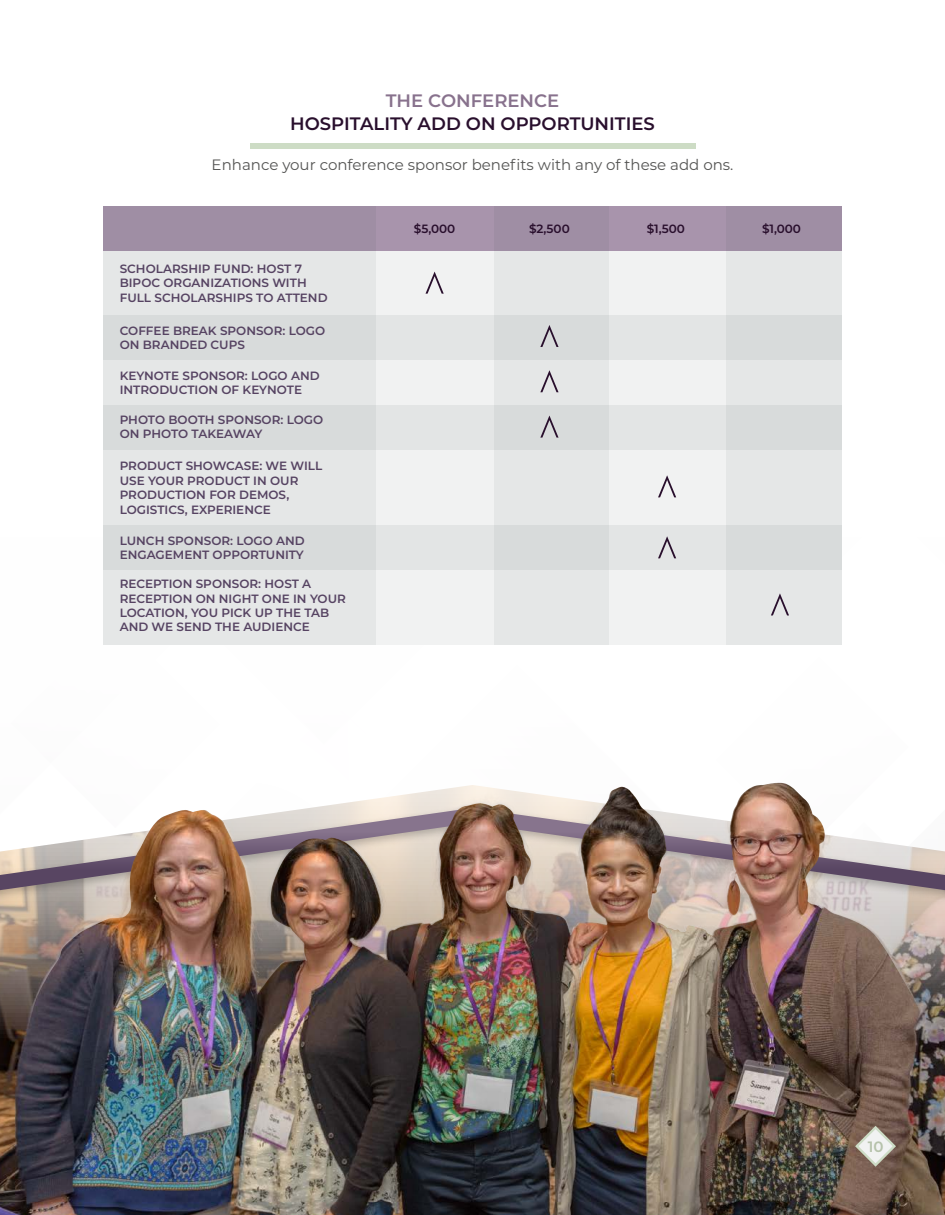
<style>
.page{position:relative;width:945px;height:1215px;background:#fff}
.page>*{position:absolute;margin:0;border:0;box-sizing:border-box;transform-origin:0 0}
.t1{font:600 18px "Montserrat";color:#290f2d}
.t2{font:600 18px "Montserrat";color:#88728d}
.t3{font:15px "Montserrat";color:#545453}
.t4{font:600 15px "Montserrat";color:#b6c2ab}
.t5{font:600 12px/14.4px "Montserrat";color:#564362}
.t6{font:600 12px "Montserrat";color:#290f2d}
</style>
<div class="page">
<img style="left:0;top:1042px;width:945px;height:173px">
<img style="left:0;top:143px;width:945px;height:899px">
<img style="left:0;top:901px;width:945px;height:6px">
<img style="left:0;top:800px;width:945px;height:101px">
<div style="left:250px;top:143px;width:445px;height:5px;background:#cddcc5"></div>
<div style="left:104px;top:206px;width:738px;height:438px;background:#f1f2f2"></div>
<div style="left:104px;top:206px;width:272px;height:438px;background:#e5e7e7"></div>
<div style="left:494px;top:206px;width:115px;height:438px;background:#e5e7e7"></div>
<div style="left:726px;top:206px;width:116px;height:438px;background:#e5e7e7"></div>
<div style="left:104px;top:206px;width:738px;height:45px;background:#9f8ea4"></div>
<div style="left:104px;top:315px;width:738px;height:45px;background:#d8dbdb"></div>
<div style="left:104px;top:405px;width:738px;height:45px;background:#d8dbdb"></div>
<div style="left:104px;top:525px;width:738px;height:45px;background:#d8dbdb"></div>
<svg style="left:426px;top:272px;width:18px;height:22px"></svg>
<svg style="left:540px;top:325px;width:19px;height:22px"></svg>
<svg style="left:540px;top:370px;width:19px;height:22px"></svg>
<svg style="left:658px;top:475px;width:18px;height:22px"></svg>
<svg style="left:771px;top:594px;width:18px;height:21px"></svg>
<svg style="left:658px;top:536px;width:18px;height:22px"></svg>
<svg style="left:540px;top:416px;width:19px;height:22px"></svg>
<img style="left:506px;top:785px;width:257px;height:152px">
<svg style="left:853px;top:1124px;width:45px;height:44px"></svg>
<h1 class="t2" style="left:386px;top:88px;width:175px">THE CONFERENCE</h1>
<h1 class="t1" style="left:290px;top:111px;width:366px">HOSPITALITY ADD ON OPPORTUNITIES</h1>
<p class="t3" style="left:212px;top:154px;width:523px">Enhance your conference sponsor benefits with any of these add ons.</p>
<p class="t5" style="left:120px;top:261px;width:209px">SCHOLARSHIP FUND: HOST 7<br>BIPOC ORGANIZATIONS WITH<br>FULL SCHOLARSHIPS TO ATTEND</p>
<p class="t5" style="left:120px;top:323px;width:207px">COFFEE BREAK SPONSOR: LOGO<br>ON BRANDED CUPS</p>
<p class="t5" style="left:120px;top:368px;width:201px">KEYNOTE SPONSOR: LOGO AND<br>INTRODUCTION OF KEYNOTE</p>
<p class="t5" style="left:120px;top:412px;width:205px">PHOTO BOOTH SPONSOR: LOGO<br>ON PHOTO TAKEAWAY</p>
<p class="t5" style="left:120px;top:458px;width:204px">PRODUCT SHOWCASE: WE WILL<br>USE YOUR PRODUCT IN OUR<br>PRODUCTION FOR DEMOS,<br>LOGISTICS, EXPERIENCE</p>
<p class="t5" style="left:120px;top:533px;width:187px">LUNCH SPONSOR: LOGO AND<br>ENGAGEMENT OPPORTUNITY</p>
<p class="t5" style="left:120px;top:576px;width:228px">RECEPTION SPONSOR: HOST A<br>RECEPTION ON NIGHT ONE IN YOUR<br>LOCATION, YOU PICK UP THE TAB<br>AND WE SEND THE AUDIENCE</p>
<p class="t6" style="left:414px;top:220px;width:43px">$5,000</p>
<p class="t6" style="left:529px;top:220px;width:42px">$2,500</p>
<p class="t6" style="left:647px;top:220px;width:40px">$1,500</p>
<p class="t6" style="left:762px;top:220px;width:41px">$1,000</p>
<p class="t4" style="left:868px;top:1136px;width:17px">10</p>
</div>
